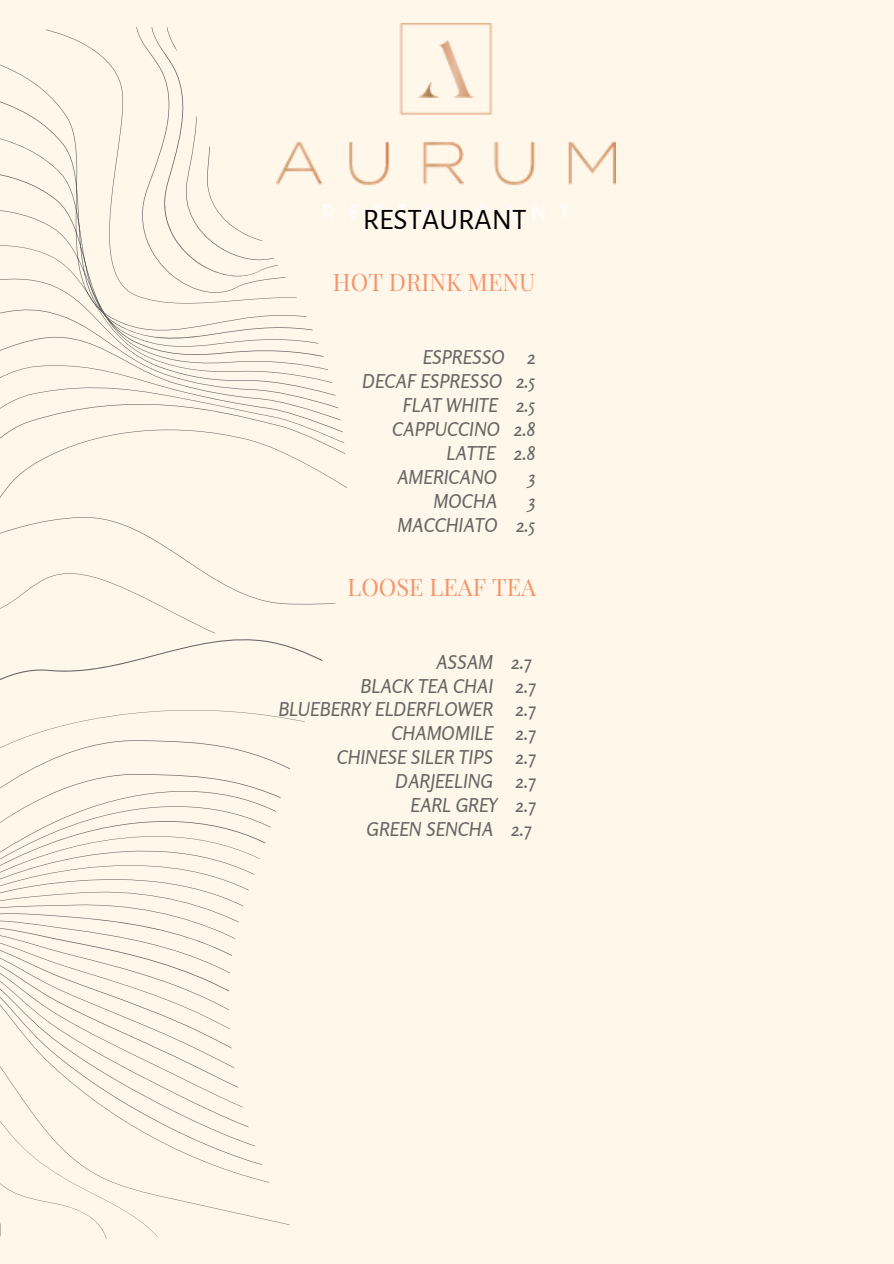
<style>
.page{position:relative;width:894px;height:1264px;background:#fff}
.page>*{position:absolute;margin:0;border:0;box-sizing:border-box;transform-origin:0 0}
.t1{font:29.7px "Alegreya Sans SC";color:#000}
.t2{font:23.7px "Playfair Display";color:#f6946c}
.t3{font:italic 18.9px/24px "Rosario";color:#666665;text-align:right}
</style>
<div class="page">
<svg style="left:0;top:634px;width:159px;height:609px;background:#faf2e6"></svg>
<div style="left:0;top:27px;width:159px;height:607px;background:#fff7ea"></div>
<div style="left:159px;top:11px;width:734px;height:1252px;background:#fff7ea"></div>
<img style="left:276px;top:24px;width:339px;height:196px">
<h1 class="t1" style="left:362px;top:205px;width:165px">RESTAURANT</h1>
<p class="t2" style="left:333px;top:265px;width:204px">HOT DRINK MENU</p>
<p class="t3" style="left:422px;top:345px;width:114px">ESPRESSO 2</p>
<p class="t3" style="left:362px;top:369px;width:175px">DECAF ESPRESSO 2.5</p>
<p class="t3" style="left:403px;top:393px;width:134px">FLAT WHITE 2.5</p>
<p class="t3" style="left:392px;top:417px;width:145px">CAPPUCCINO 2.8</p>
<p class="t3" style="left:446px;top:440px;width:90px">LATTE 2.8</p>
<p class="t3" style="left:397px;top:464px;width:102px">AMERICANO</p>
<p class="t3" style="left:528px;top:464px;width:9px">3</p>
<p class="t3" style="left:433px;top:488px;width:65px">MOCHA</p>
<p class="t3" style="left:397px;top:488px;width:139px">3<br>MACCHIATO 2.5</p>
<p class="t2" style="left:347px;top:570px;width:190px">LOOSE LEAF TEA</p>
<p class="t3" style="left:278px;top:649px;width:259px">ASSAM 2.7<br>BLACK TEA CHAI 2.7<br>BLUEBERRY ELDERFLOWER 2.7<br>CHAMOMILE 2.7<br>CHINESE SILER TIPS 2.7<br>DARJEELING 2.7<br>EARL GREY 2.7<br>GREEN SENCHA 2.7</p>
</div>
